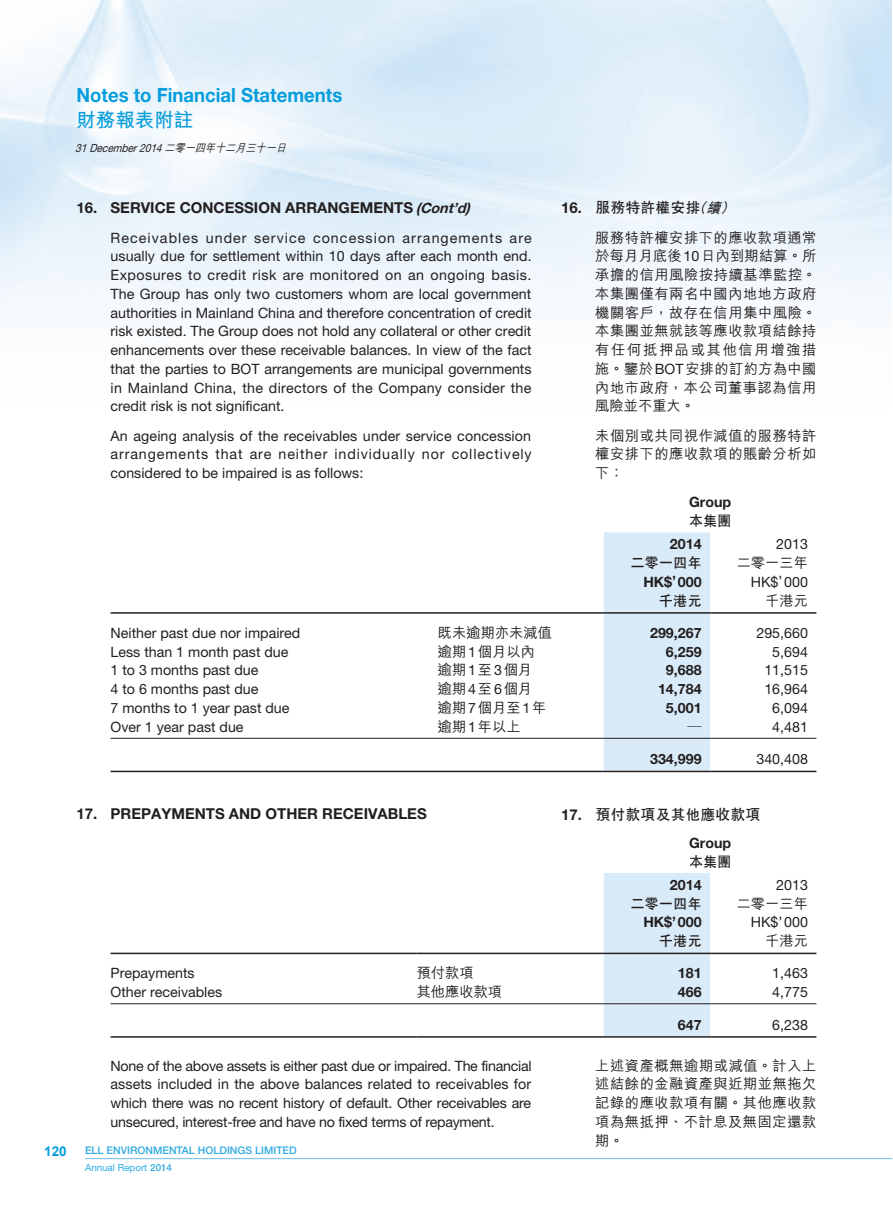
<style>
.page{position:relative;width:893px;height:1212px;background:#fff}
.page>*{position:absolute;margin:0;border:0;box-sizing:border-box;transform-origin:0 0}
.t1{font:700 19.5px "Helvetica Neue LT Std";color:#069ddc;scale:.95 1}
.t2{font:700 19.5px "M Hei HK";color:#069ddc}
._3__標題{font:700 15px "Helvetica Neue LT Std";color:#231f20}
._3__標題-2{font:700 15px "C Hei 2 HK";color:#231f20}
._1__內文{font:14.25px/18.8px "Helvetica Neue LT Std";color:#231f20;text-align:justify}
._1__內文-2{font:500 14.25px/18.8px "M Hei HK";letter-spacing:.035em;color:#231f20;text-align:justify}
._1__內文-3{font:700 14.25px "Helvetica Neue LT Std";color:#231f20}
._1__內文-4{font:700 14.25px "C Hei 2 HK";color:#231f20}
._1__內文-5{font:500 14.25px "M Hei HK";color:#231f20}
.t3{font:700 13.5px "Arial";color:#069ddc}
.t4{font:italic 11.25px "Helvetica Neue LT Std";color:#231f20;scale:.9 1}
.t5{font:500 10.5px "Helvetica Neue LT Std";color:#30aae1}
.t6{font:9.75px "Helvetica Neue LT Std";color:#30aae1}
.s1{font-family:"M Hei HK";font-weight:500}
.s2{font-style:italic;font-size:14.25px}
.s3{font-family:"Helvetica Neue LT Std"}
.s4{font-family:"Helvetica Neue LT Std";font-weight:400}
.s5{font-weight:700}
.s6{font-weight:500}
</style>
<div class="page">
<hr style="left:85px;top:1158px;width:807px;height:1px;background:#72bbe8">
<div style="left:604px;top:532px;width:106px;height:238px;background:#d9ebf8"></div>
<hr style="left:111px;top:612px;width:327px;height:2px;background:#231f20">
<hr style="left:438px;top:612px;width:166px;height:2px;background:#231f20">
<hr style="left:604px;top:612px;width:106px;height:2px;background:#231f20">
<hr style="left:710px;top:612px;width:106px;height:2px;background:#231f20">
<hr style="left:111px;top:738px;width:327px;height:1px;background:#231f20">
<hr style="left:438px;top:738px;width:166px;height:1px;background:#231f20">
<hr style="left:604px;top:738px;width:106px;height:1px;background:#231f20">
<hr style="left:710px;top:738px;width:106px;height:1px;background:#231f20">
<hr style="left:111px;top:771px;width:327px;height:1px;background:#231f20">
<hr style="left:438px;top:771px;width:166px;height:1px;background:#231f20">
<hr style="left:604px;top:771px;width:106px;height:1px;background:#231f20">
<hr style="left:710px;top:771px;width:106px;height:1px;background:#231f20">
<div style="left:604px;top:873px;width:106px;height:163px;background:#d9ebf8"></div>
<hr style="left:111px;top:953px;width:306px;height:1px;background:#231f20">
<hr style="left:417px;top:953px;width:187px;height:1px;background:#231f20">
<hr style="left:604px;top:953px;width:106px;height:1px;background:#231f20">
<hr style="left:710px;top:953px;width:106px;height:1px;background:#231f20">
<hr style="left:111px;top:1003px;width:306px;height:1px;background:#231f20">
<hr style="left:417px;top:1003px;width:187px;height:1px;background:#231f20">
<hr style="left:604px;top:1003px;width:106px;height:1px;background:#231f20">
<hr style="left:710px;top:1003px;width:106px;height:1px;background:#231f20">
<hr style="left:111px;top:1036px;width:306px;height:2px;background:#231f20">
<hr style="left:417px;top:1036px;width:187px;height:2px;background:#231f20">
<hr style="left:604px;top:1036px;width:106px;height:2px;background:#231f20">
<hr style="left:710px;top:1036px;width:106px;height:2px;background:#231f20">
<h1 class="t1" style="left:76px;top:83px;width:281px">Notes to Financial Statements</h1>
<h1 class="t2" style="left:76px;top:105px;width:118px">財務報表附註</h1>
<p class="t4" style="left:75px;top:141px;width:240px">31 December 2014 <span class="s1">二零一四年十二月三十一日</span></p>
<p class="_3__標題" style="left:77px;top:199px;width:395px">16. SERVICE CONCESSION ARRANGEMENTS <span class="s2">(Cont’d)</span></p>
<p class="_1__內文" style="left:111px;top:228px;width:423px">Receivables under service concession arrangements are usually due for settlement within 10 days after each month end.<br>Exposures to credit risk are monitored on an ongoing basis.<br>The Group has only two customers whom are local government authorities in Mainland China and therefore concentration of credit risk existed. The Group does not hold any collateral or other credit enhancements over these receivable balances. In view of the fact that the parties to BOT arrangements are municipal governments in Mainland China, the directors of the Company consider the credit risk is not significant.</p>
<p class="_1__內文" style="left:111px;top:426px;width:423px">An ageing analysis of the receivables under service concession arrangements that are neither individually nor collectively considered to be impaired is as follows:</p>
<p class="_3__標題-2" style="left:561px;top:200px;width:178px"><span class="s3">16.</span> 服務特許權安排<span class="s2">（續）</span></p>
<p class="_1__內文-2" style="left:595px;top:227px;width:223px">服務特許權安排下的應收款項通常於每月月底後<span class="s4">10</span>日內到期結算<span class="s5">。</span>所承擔的信用風險按持續基準監控<span class="s5">。</span>本集團僅有兩名中國內地地方政府機關客戶<span class="s5">，</span>故存在信用集中風險<span class="s5">。</span>本集團並無就該等應收款項結餘持有任何抵押品或其他信用增強措施<span class="s5">。</span>鑒於<span class="s4">BOT</span>安排的訂約方為中國內地市政府<span class="s5">，</span>本公司董事認為信用風險並不重大<span class="s5">。</span></p>
<p class="_1__內文-2" style="left:595px;top:425px;width:223px">未個別或共同視作減值的服務特許權安排下的應收款項的賬齡分析如下<span class="s5">：</span></p>
<p class="_1__內文-3" style="left:689px;top:493px;width:44px">Group</p>
<p class="_1__內文-4" style="left:689px;top:514px;width:44px">本集團</p>
<p class="_1__內文-3" style="left:670px;top:535px;width:33px">2014</p>
<p class="_1__內文" style="left:776px;top:535px;width:33px">2013</p>
<p class="_1__內文-4" style="left:630px;top:556px;width:73px">二零一四年</p>
<p class="_1__內文-2" style="left:737px;top:552px;width:73px">二零一三年</p>
<p class="_1__內文-3" style="left:643px;top:573px;width:60px">HK$’000</p>
<p class="_1__內文" style="left:751px;top:572px;width:59px">HK$’000</p>
<p class="_1__內文-4" style="left:659px;top:593px;width:44px">千港元</p>
<p class="_1__內文-2" style="left:765px;top:590px;width:44px">千港元</p>
<p class="_1__內文" style="left:111px;top:623px;width:191px">Neither past due nor impaired</p>
<p class="_1__內文-5" style="left:438px;top:622px;width:115px">既未逾期亦未減值</p>
<p class="_1__內文-3" style="left:650px;top:624px;width:53px">299,267</p>
<p class="_1__內文" style="left:756px;top:623px;width:53px">295,660</p>
<p class="_1__內文" style="left:111px;top:642px;width:179px">Less than 1 month past due</p>
<p class="_1__內文-2" style="left:438px;top:641px;width:98px">逾期<span class="s4">1</span>個月以內</p>
<p class="_1__內文-3" style="left:666px;top:643px;width:37px">6,259</p>
<p class="_1__內文" style="left:772px;top:642px;width:37px">5,694</p>
<p class="_1__內文" style="left:111px;top:661px;width:149px">1 to 3 months past due</p>
<p class="_1__內文-2" style="left:438px;top:659px;width:96px">逾期<span class="s4">1</span>至<span class="s4">3</span>個月</p>
<p class="_1__內文-3" style="left:666px;top:661px;width:37px">9,688</p>
<p class="_1__內文" style="left:764px;top:661px;width:45px">11,515</p>
<p class="_1__內文" style="left:111px;top:679px;width:149px">4 to 6 months past due</p>
<p class="_1__內文-2" style="left:438px;top:678px;width:96px">逾期<span class="s4">4</span>至<span class="s4">6</span>個月</p>
<p class="_1__內文-3" style="left:658px;top:680px;width:45px">14,784</p>
<p class="_1__內文" style="left:764px;top:679px;width:45px">16,964</p>
<p class="_1__內文" style="left:111px;top:698px;width:180px">7 months to 1 year past due</p>
<p class="_1__內文-2" style="left:438px;top:697px;width:110px">逾期<span class="s4">7</span>個月至<span class="s4">1</span>年</p>
<p class="_1__內文-3" style="left:666px;top:699px;width:37px">5,001</p>
<p class="_1__內文" style="left:772px;top:698px;width:37px">6,094</p>
<p class="_1__內文" style="left:111px;top:717px;width:135px">Over 1 year past due</p>
<p class="_1__內文-2" style="left:438px;top:716px;width:84px">逾期<span class="s4">1</span>年以上</p>
<p class="_1__內文-4" style="left:687px;top:719px;width:16px">—</p>
<p class="_1__內文" style="left:772px;top:717px;width:37px">4,481</p>
<p class="_1__內文-3" style="left:650px;top:750px;width:53px">334,999</p>
<p class="_1__內文" style="left:756px;top:749px;width:53px">340,408</p>
<p class="_3__標題" style="left:77px;top:804px;width:352px">17. PREPAYMENTS AND OTHER RECEIVABLES</p>
<p class="_3__標題-2" style="left:561px;top:807px;width:201px"><span class="s3">17.</span> 預付款項及其他應收款項</p>
<p class="_1__內文-3" style="left:689px;top:834px;width:44px">Group</p>
<p class="_1__內文-4" style="left:689px;top:854px;width:44px">本集團</p>
<p class="_1__內文-3" style="left:670px;top:876px;width:33px">2014</p>
<p class="_1__內文" style="left:776px;top:875px;width:33px">2013</p>
<p class="_1__內文-4" style="left:630px;top:896px;width:73px">二零一四年</p>
<p class="_1__內文-2" style="left:737px;top:893px;width:73px">二零一三年</p>
<p class="_1__內文-3" style="left:643px;top:913px;width:60px">HK$’000</p>
<p class="_1__內文" style="left:751px;top:913px;width:59px">HK$’000</p>
<p class="_1__內文-4" style="left:659px;top:934px;width:44px">千港元</p>
<p class="_1__內文-2" style="left:765px;top:930px;width:44px">千港元</p>
<p class="_1__內文" style="left:111px;top:964px;width:86px">Prepayments</p>
<p class="_1__內文-2" style="left:417px;top:962px;width:58px">預付款項</p>
<p class="_1__內文-3" style="left:678px;top:964px;width:25px">181</p>
<p class="_1__內文" style="left:772px;top:964px;width:37px">1,463</p>
<p class="_1__內文" style="left:111px;top:982px;width:113px">Other receivables</p>
<p class="_1__內文-2" style="left:417px;top:981px;width:87px">其他應收款項</p>
<p class="_1__內文-3" style="left:678px;top:983px;width:25px">466</p>
<p class="_1__內文" style="left:772px;top:982px;width:37px">4,775</p>
<p class="_1__內文-3" style="left:678px;top:1016px;width:25px">647</p>
<p class="_1__內文" style="left:772px;top:1015px;width:37px">6,238</p>
<p class="_1__內文" style="left:111px;top:1056px;width:423px">None of the above assets is either past due or impaired. The financial assets included in the above balances related to receivables for which there was no recent history of default. Other receivables are unsecured, interest-free and have no fixed terms of repayment.</p>
<p class="_1__內文-2" style="left:595px;top:1055px;width:223px">上述資產概無逾期或減值<span class="s5">。</span>計入上述結餘的金融資產與近期並無拖欠記錄的應收款項有關<span class="s5">。</span>其他應收款項為無抵押<span class="s5">、</span>不計息及無固定還款期<span class="s5">。</span></p>
<p class="t3" style="left:44px;top:1142px;width:24px">120</p>
<p class="t5" style="left:85px;top:1144px;width:213px">ELL ENVIRONMENTAL HOLDINGS LIMITED</p>
<p class="t6" style="left:85px;top:1161px;width:88px">Annual Report <span class="s6">2014</span></p>
</div>
